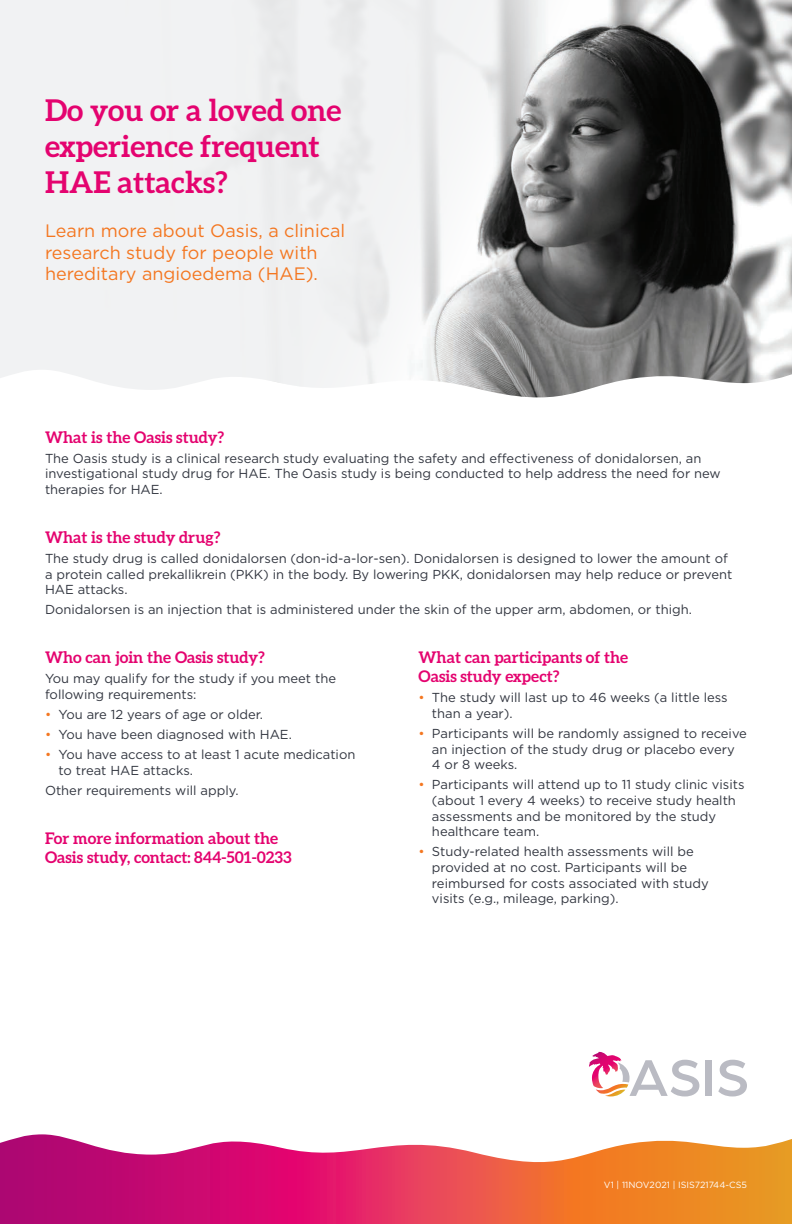
<style>
.page{position:relative;width:792px;height:1224px;background:#fff}
.page>*{position:absolute;margin:0;border:0;box-sizing:border-box;transform-origin:0 0}
.t1{font:700 30px/36px "Aleo";color:#e4036f}
.t2{font:18px/21.6px "Gotham";color:#f47721}
.t3{font:700 16px/19.2px "Aleo";color:#e4036f}
.t4{font:13px/15.6px "Gotham";color:#323640}
.t5{font:9px "Gotham";color:#fff}
.s1{color:#f47721}
</style>
<div class="page">
<svg style="left:0;top:1134px;width:792px;height:90px;background:#e15c6c"></svg>
<img style="left:621px;top:0;width:171px;height:384px">
<svg style="left:0;top:0;width:621px;height:398px;fill:#f1f2f3"></svg>
<div style="left:706px;top:1060px;width:6px;height:36px;background:#babbc3"></div>
<svg style="left:718px;top:1060px;width:29px;height:36px"></svg>
<svg style="left:589px;top:1052px;width:110px;height:44px"></svg>
<h1 class="t1" style="left:45px;top:92px;width:298px">Do you or a loved one experience frequent<br>HAE attacks?</h1>
<h2 class="t2" style="left:45px;top:220px;width:302px">Learn more about Oasis, a clinical research study for people with hereditary angioedema (HAE).</h2>
<p class="t3" style="left:45px;top:427px;width:181px">What is the Oasis study?</p>
<p class="t4" style="left:45px;top:450px;width:677px">The Oasis study is a clinical research study evaluating the safety and effectiveness of donidalorsen, an investigational study drug for HAE. The Oasis study is being conducted to help address the need for new therapies for HAE.</p>
<p class="t3" style="left:45px;top:527px;width:177px">What is the study drug?</p>
<p class="t4" style="left:45px;top:550px;width:689px">The study drug is called donidalorsen (don-id-a-lor-sen). Donidalorsen is designed to lower the amount of a protein called prekallikrein (PKK) in the body. By lowering PKK, donidalorsen may help reduce or prevent<br>HAE attacks.</p>
<p class="t4" style="left:45px;top:602px;width:648px">Donidalorsen is an injection that is administered under the skin of the upper arm, abdomen, or thigh.</p>
<p class="t3" style="left:45px;top:648px;width:222px">Who can join the Oasis study?</p>
<p class="t4" style="left:45px;top:671px;width:293px">You may qualify for the study if you meet the following requirements:</p>
<p class="t4" style="left:45px;top:706px;width:220px"><span class="s1">•</span> You are 12 years of age or older.</p>
<p class="t4" style="left:45px;top:726px;width:248px"><span class="s1">•</span> You have been diagnosed with HAE.</p>
<p class="t4" style="left:58px;top:746px;width:298px;text-indent:-13px"><span class="s1">•</span> You have access to at least 1 acute medication to treat HAE attacks.</p>
<p class="t4" style="left:45px;top:782px;width:195px">Other requirements will apply.</p>
<p class="t3" style="left:418px;top:648px;width:211px">What can participants of the<br>Oasis study expect?</p>
<p class="t4" style="left:432px;top:690px;width:297px;text-indent:-13px"><span class="s1">•</span> The study will last up to 46 weeks (a little less than a year).</p>
<p class="t4" style="left:432px;top:726px;width:316px;text-indent:-13px"><span class="s1">•</span> Participants will be randomly assigned to receive an injection of the study drug or placebo every<br>4 or 8 weeks.</p>
<p class="t4" style="left:432px;top:777px;width:314px;text-indent:-13px"><span class="s1">•</span> Participants will attend up to 11 study clinic visits (about 1 every 4 weeks) to receive study health assessments and be monitored by the study healthcare team.</p>
<p class="t4" style="left:432px;top:844px;width:278px;text-indent:-13px"><span class="s1">•</span> Study-related health assessments will be provided at no cost. Participants will be reimbursed for costs associated with study visits (e.g., mileage, parking).</p>
<p class="t3" style="left:45px;top:828px;width:248px">For more information about the<br>Oasis study, contact: 844-501-0233</p>
<p class="t5" style="left:604px;top:1179px;width:145px">V1 | 11NOV2021 | ISIS721744-CS5</p>
</div>
